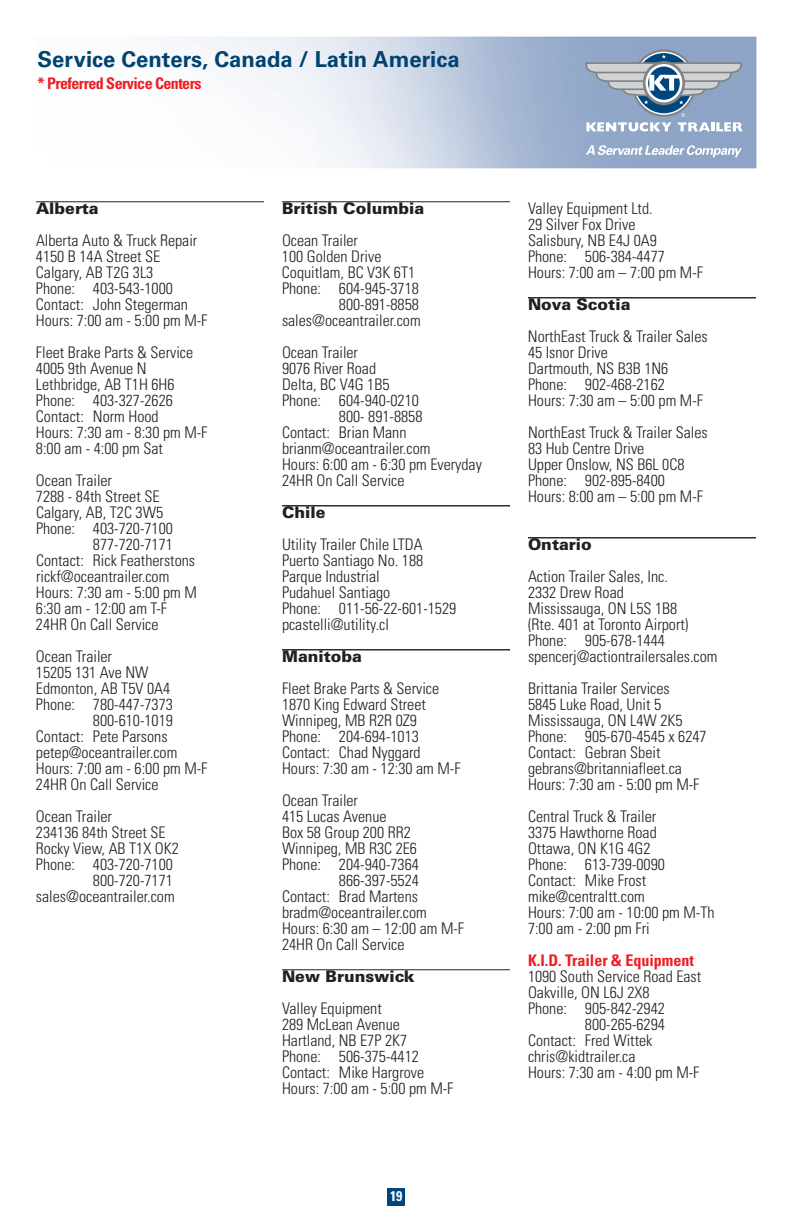
<style>
.page{position:relative;width:792px;height:1224px;background:#fff}
.page>*{position:absolute;margin:0;border:0;box-sizing:border-box;transform-origin:0 0}
.t1{font:700 22px "Univers";color:#004270}
.t2{font:300 condensed 16px/16px "Univers";color:#231f20}
.t3{font:900 16px "Univers";color:#231f20}
.t4{font:700 condensed 16px "Univers";letter-spacing:-.035em;color:#ee1d23}
.t5{font:700 condensed 16px "Univers";color:#ee1d23}
.t6{font:700 condensed 14px "Univers";color:#fff}
</style>
<div class="page">
<svg style="left:586px;top:122px;width:86px;height:9px"></svg>
<svg style="left:632px;top:49px;width:64px;height:68px"></svg>
<svg style="left:634px;top:52px;width:59px;height:62px"></svg>
<svg style="left:678px;top:113px;width:65px;height:18px"></svg>
<svg style="left:586px;top:55px;width:156px;height:49px;background:#96a7bb"></svg>
<svg style="left:586px;top:145px;width:156px;height:12px"></svg>
<div style="left:388px;top:1188px;width:17px;height:18px;background:#00467e"></div>
<hr style="left:36px;top:201px;width:228px;height:1px;background:#231f20">
<hr style="left:282px;top:201px;width:228px;height:1px;background:#231f20">
<hr style="left:282px;top:505px;width:228px;height:1px;background:#231f20">
<hr style="left:282px;top:649px;width:228px;height:1px;background:#231f20">
<hr style="left:282px;top:969px;width:228px;height:1px;background:#231f20">
<hr style="left:528px;top:297px;width:228px;height:1px;background:#231f20">
<hr style="left:528px;top:537px;width:228px;height:1px;background:#231f20">
<h1 class="t1" style="left:38px;top:51px;width:424px">Service Centers, Canada / Latin America</h1>
<p class="t4" style="left:38px;top:78px;width:166px">* Preferred Service Centers</p>
<p class="t3" style="left:36px;top:203px;width:64px">Alberta</p>
<p class="t2" style="left:36px;top:234px;width:173px">Alberta Auto &amp; Truck Repair<br>4150 B 14A Street SE<br>Calgary, AB T2G 3L3<br>Phone: 403-543-1000<br>Contact: John Stegerman<br>Hours: 7:00 am - 5:00 pm M-F</p>
<p class="t2" style="left:36px;top:346px;width:173px">Fleet Brake Parts &amp; Service<br>4005 9th Avenue N<br>Lethbridge, AB T1H 6H6<br>Phone: 403-327-2626<br>Contact: Norm Hood<br>Hours: 7:30 am - 8:30 pm M-F<br>8:00 am - 4:00 pm Sat</p>
<p class="t2" style="left:36px;top:474px;width:78px">Ocean Trailer</p>
<p class="t2" style="left:36px;top:490px;width:125px">7288 - 84th Street SE</p>
<p class="t2" style="left:36px;top:506px;width:129px">Calgary, AB, T2C 3W5</p>
<p class="t2" style="left:36px;top:522px;width:138px">Phone: 403-720-7100</p>
<p class="t2" style="left:93px;top:538px;width:81px">877-720-7171</p>
<p class="t2" style="left:36px;top:554px;width:161px">Contact: Rick Featherstons</p>
<p class="t2" style="left:36px;top:570px;width:135px">rickf@oceantrailer.com</p>
<p class="t2" style="left:36px;top:586px;width:162px">Hours: 7:30 am - 5:00 pm M</p>
<p class="t2" style="left:36px;top:602px;width:133px">6:30 am - 12:00 am T-F</p>
<p class="t2" style="left:36px;top:618px;width:124px">24HR On Call Service</p>
<p class="t2" style="left:36px;top:650px;width:78px">Ocean Trailer</p>
<p class="t2" style="left:36px;top:666px;width:114px">15205 131 Ave NW</p>
<p class="t2" style="left:36px;top:682px;width:136px">Edmonton, AB T5V 0A4</p>
<p class="t2" style="left:36px;top:698px;width:138px">Phone: 780-447-7373</p>
<p class="t2" style="left:93px;top:714px;width:81px">800-610-1019</p>
<p class="t2" style="left:36px;top:730px;width:133px">Contact: Pete Parsons</p>
<p class="t2" style="left:36px;top:746px;width:143px">petep@oceantrailer.com</p>
<p class="t2" style="left:36px;top:762px;width:173px">Hours: 7:00 am - 6:00 pm M-F</p>
<p class="t2" style="left:36px;top:778px;width:124px">24HR On Call Service</p>
<p class="t2" style="left:36px;top:810px;width:78px">Ocean Trailer</p>
<p class="t2" style="left:36px;top:826px;width:131px">234136 84th Street SE</p>
<p class="t2" style="left:36px;top:842px;width:144px">Rocky View, AB T1X OK2</p>
<p class="t2" style="left:36px;top:858px;width:138px">Phone: 403-720-7100</p>
<p class="t2" style="left:93px;top:874px;width:81px">800-720-7171</p>
<p class="t2" style="left:36px;top:890px;width:140px">sales@oceantrailer.com</p>
<p class="t3" style="left:282px;top:203px;width:144px">British Columbia</p>
<p class="t2" style="left:282px;top:234px;width:78px">Ocean Trailer</p>
<p class="t2" style="left:282px;top:250px;width:101px">100 Golden Drive</p>
<p class="t2" style="left:282px;top:266px;width:135px">Coquitlam, BC V3K 6T1</p>
<p class="t2" style="left:282px;top:282px;width:138px">Phone: 604-945-3718</p>
<p class="t2" style="left:339px;top:298px;width:81px">800-891-8858</p>
<p class="t2" style="left:282px;top:314px;width:140px">sales@oceantrailer.com</p>
<p class="t2" style="left:282px;top:346px;width:78px">Ocean Trailer</p>
<p class="t2" style="left:282px;top:362px;width:96px">9076 River Road</p>
<p class="t2" style="left:282px;top:378px;width:109px">Delta, BC V4G 1B5</p>
<p class="t2" style="left:282px;top:394px;width:138px">Phone: 604-940-0210</p>
<p class="t2" style="left:339px;top:410px;width:85px">800- 891-8858</p>
<p class="t2" style="left:282px;top:426px;width:126px">Contact: Brian Mann</p>
<p class="t2" style="left:282px;top:442px;width:150px">brianm@oceantrailer.com</p>
<p class="t2" style="left:282px;top:458px;width:201px">Hours: 6:00 am - 6:30 pm Everyday</p>
<p class="t2" style="left:282px;top:474px;width:124px">24HR On Call Service</p>
<p class="t3" style="left:282px;top:507px;width:45px">Chile</p>
<p class="t2" style="left:282px;top:538px;width:176px">Utility Trailer Chile LTDA<br>Puerto Santiago No. 188<br>Parque Industrial<br>Pudahuel Santiago<br>Phone: 011-56-22-601-1529 pcastelli@utility.cl</p>
<p class="t3" style="left:282px;top:651px;width:81px">Manitoba</p>
<p class="t2" style="left:282px;top:682px;width:180px">Fleet Brake Parts &amp; Service<br>1870 King Edward Street<br>Winnipeg, MB R2R 0Z9<br>Phone: 204-694-1013<br>Contact: Chad Nyggard<br>Hours: 7:30 am - 12:30 am M-F</p>
<p class="t2" style="left:282px;top:794px;width:78px">Ocean Trailer</p>
<p class="t2" style="left:282px;top:810px;width:106px">415 Lucas Avenue</p>
<p class="t2" style="left:282px;top:826px;width:130px">Box 58 Group 200 RR2</p>
<p class="t2" style="left:282px;top:842px;width:137px">Winnipeg, MB R3C 2E6</p>
<p class="t2" style="left:282px;top:858px;width:138px">Phone: 204-940-7364</p>
<p class="t2" style="left:339px;top:874px;width:81px">866-397-5524</p>
<p class="t2" style="left:282px;top:890px;width:138px">Contact: Brad Martens</p>
<p class="t2" style="left:282px;top:906px;width:146px">bradm@oceantrailer.com</p>
<p class="t2" style="left:282px;top:922px;width:184px">Hours: 6:30 am – 12:00 am M-F</p>
<p class="t2" style="left:282px;top:938px;width:124px">24HR On Call Service</p>
<p class="t3" style="left:282px;top:971px;width:134px">New Brunswick</p>
<p class="t2" style="left:282px;top:1002px;width:173px">Valley Equipment<br>289 McLean Avenue<br>Hartland, NB E7P 2K7<br>Phone: 506-375-4412<br>Contact: Mike Hargrove<br>Hours: 7:00 am - 5:00 pm M-F</p>
<p class="t6" style="left:390px;top:1191px;width:14px">19</p>
<p class="t2" style="left:528px;top:202px;width:177px">Valley Equipment Ltd.<br>29 Silver Fox Drive<br>Salisbury, NB E4J 0A9<br>Phone: 506-384-4477<br>Hours: 7:00 am – 7:00 pm M-F</p>
<p class="t3" style="left:528px;top:299px;width:104px">Nova Scotia</p>
<p class="t2" style="left:528px;top:330px;width:181px">NorthEast Truck &amp; Trailer Sales<br>45 Isnor Drive<br>Dartmouth, NS B3B 1N6<br>Phone: 902-468-2162<br>Hours: 7:30 am – 5:00 pm M-F</p>
<p class="t2" style="left:528px;top:426px;width:181px">NorthEast Truck &amp; Trailer Sales<br>83 Hub Centre Drive<br>Upper Onslow, NS B6L 0C8<br>Phone: 902-895-8400<br>Hours: 8:00 am – 5:00 pm M-F</p>
<p class="t3" style="left:528px;top:539px;width:65px">Ontario</p>
<p class="t2" style="left:528px;top:570px;width:191px">Action Trailer Sales, Inc.<br>2332 Drew Road<br>Mississauga, ON L5S 1B8<br>(Rte. 401 at Toronto Airport)<br>Phone: 905-678-1444 spencerj@actiontrailersales.com</p>
<p class="t2" style="left:528px;top:682px;width:180px">Brittania Trailer Services<br>5845 Luke Road, Unit 5<br>Mississauga, ON L4W 2K5<br>Phone: 905-670-4545 x 6247<br>Contact: Gebran Sbeit gebrans@britanniafleet.ca<br>Hours: 7:30 am - 5:00 pm M-F</p>
<p class="t2" style="left:528px;top:810px;width:188px">Central Truck &amp; Trailer<br>3375 Hawthorne Road<br>Ottawa, ON K1G 4G2<br>Phone: 613-739-0090<br>Contact: Mike Frost mike@centraltt.com<br>Hours: 7:00 am - 10:00 pm M-Th<br>7:00 am - 2:00 pm Fri</p>
<p class="t5" style="left:528px;top:955px;width:167px">K.I.D. Trailer &amp; Equipment</p>
<p class="t2" style="left:528px;top:970px;width:175px">1090 South Service Road East</p>
<p class="t2" style="left:528px;top:986px;width:123px">Oakville, ON L6J 2X8</p>
<p class="t2" style="left:528px;top:1002px;width:138px">Phone: 905-842-2942</p>
<p class="t2" style="left:585px;top:1018px;width:81px">800-265-6294</p>
<p class="t2" style="left:528px;top:1034px;width:126px">Contact: Fred Wittek</p>
<p class="t2" style="left:528px;top:1050px;width:109px">chris@kidtrailer.ca</p>
<p class="t2" style="left:528px;top:1066px;width:173px">Hours: 7:30 am - 4:00 pm M-F</p>
</div>
